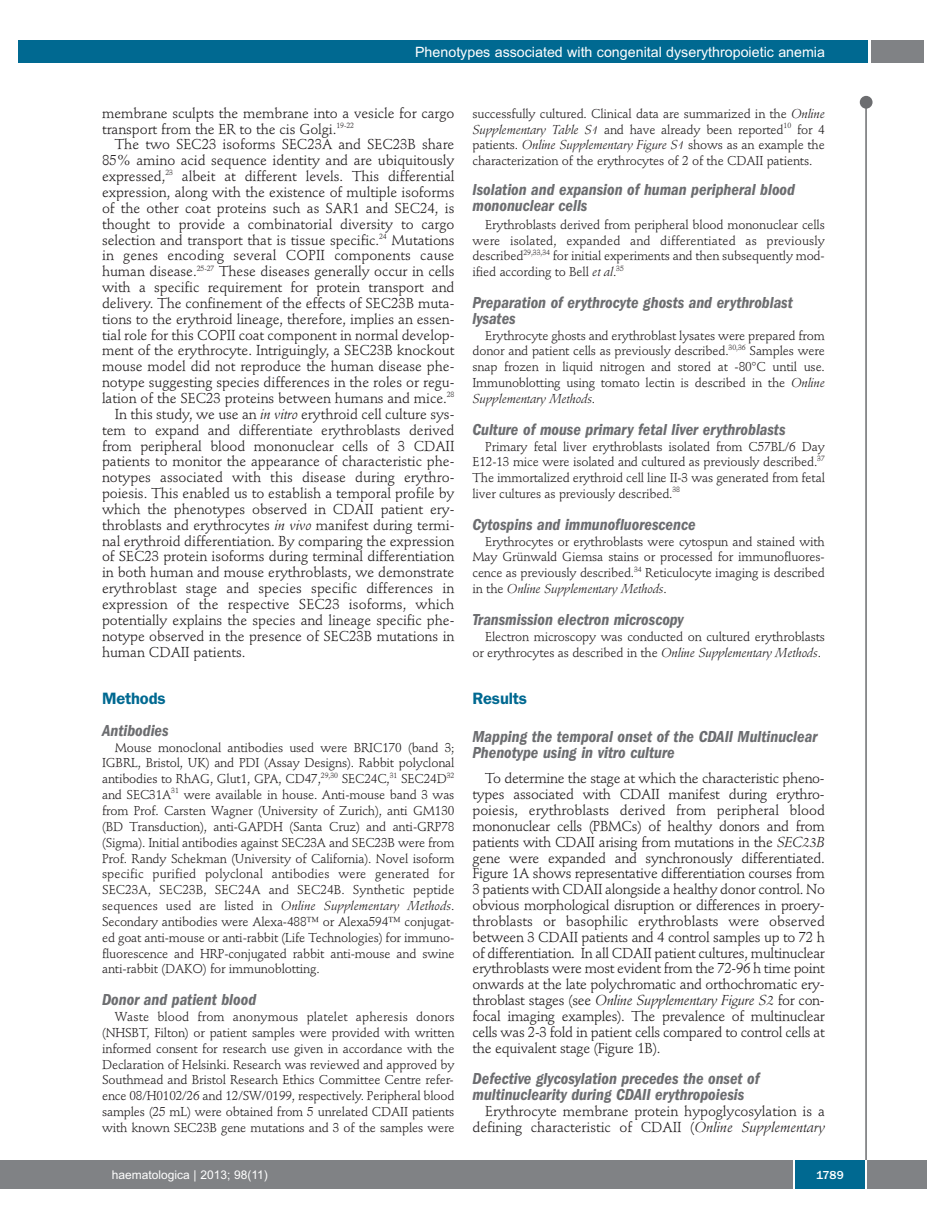
<style>
.page{position:relative;width:927px;height:1225px;background:#fff}
.page>*{position:absolute;margin:0;border:0;box-sizing:border-box;transform-origin:0 0}
.t1{font:italic 600 condensed 16.5px/16.5px "Franklin Gothic";color:#6c6d70}
.t2{font:600 16.5px "Franklin Gothic";letter-spacing:-.01em;color:#006991}
.t3{font:14.25px/15.9px "Stempel Schneidler";letter-spacing:-.005em;color:#231f20}
.t4{font:14.25px "Arial";color:#fff}
.t5{font:12.75px/15.9px "Stempel Schneidler";letter-spacing:-.015em;color:#231f20;text-align:justify}
.t6{font:12px "Arial";color:#fff}
.t7{font:500 12px "Franklin Gothic";color:#fff}
.s1{font-style:italic}
</style>
<div class="page">
<div style="left:860px;top:96px;width:12px;height:13px;background:#6c6d70;border-radius:50%"></div>
<hr style="left:865px;top:98px;width:2px;height:1062px;background:#6c6d70">
<div style="left:871px;top:40px;width:52px;height:22px;background:#808285"></div>
<div style="left:18px;top:40px;width:849px;height:22px;background:#006991"></div>
<div style="left:17px;top:1160px;width:910px;height:28px;background:#808285"></div>
<div style="left:795px;top:1160px;width:70px;height:28px;background:#006991"></div>
<hr style="left:793px;top:1160px;width:2px;height:28px;background:#fff">
<hr style="left:865px;top:1160px;width:2px;height:28px;background:#fff">
<div style="left:0;top:1160px;width:18px;height:28px;background:#808285"></div>
<p class="t4" style="left:415px;top:44px;width:411px">Phenotypes associated with congenital dyserythropoietic anemia</p>
<p class="t3" style="left:102px;top:106px;width:354px">membrane sculpts the membrane into a vesicle for cargo transport from the ER to the cis Golgi.<sup>19-22</sup></p>
<p class="t3" style="left:115px;top:138px;width:341px">The two SEC23 isoforms SEC23A and SEC23B share</p>
<p class="t3" style="left:102px;top:154px;width:354px">85% amino acid sequence identity and are ubiquitously</p>
<p class="t3" style="left:102px;top:170px;width:354px">expressed,<sup>23</sup> albeit at different levels. This differential</p>
<p class="t3" style="left:102px;top:185px;width:354px">expression, along with the existence of multiple isoforms</p>
<p class="t3" style="left:102px;top:201px;width:354px">of the other coat proteins such as SAR1 and SEC24, is</p>
<p class="t3" style="left:102px;top:217px;width:354px">thought to provide a combinatorial diversity to cargo</p>
<p class="t3" style="left:102px;top:233px;width:354px">selection and transport that is tissue specific.<sup>24</sup> Mutations</p>
<p class="t3" style="left:102px;top:249px;width:354px">in genes encoding several COPII components cause</p>
<p class="t3" style="left:102px;top:265px;width:354px">human disease.<sup>25-27</sup> These diseases generally occur in cells</p>
<p class="t3" style="left:102px;top:280px;width:354px">with a specific requirement for protein transport and</p>
<p class="t3" style="left:102px;top:296px;width:354px">delivery. The confinement of the effects of SEC23B muta-</p>
<p class="t3" style="left:102px;top:312px;width:354px">tions to the erythroid lineage, therefore, implies an essen-</p>
<p class="t3" style="left:102px;top:328px;width:354px">tial role for this COPII coat component in normal develop-</p>
<p class="t3" style="left:102px;top:344px;width:354px">ment of the erythrocyte. Intriguingly, a SEC23B knockout</p>
<p class="t3" style="left:102px;top:360px;width:354px">mouse model did not reproduce the human disease phe-</p>
<p class="t3" style="left:102px;top:376px;width:354px">notype suggesting species differences in the roles or regu-</p>
<p class="t3" style="left:102px;top:391px;width:354px">lation of the SEC23 proteins between humans and mice.<sup>28</sup></p>
<p class="t3" style="left:115px;top:407px;width:341px">In this study, we use an <span class="s1">in vitro</span> erythroid cell culture sys-</p>
<p class="t3" style="left:102px;top:423px;width:354px">tem to expand and differentiate erythroblasts derived</p>
<p class="t3" style="left:102px;top:439px;width:354px">from peripheral blood mononuclear cells of 3 CDAII</p>
<p class="t3" style="left:102px;top:455px;width:354px">patients to monitor the appearance of characteristic phe-</p>
<p class="t3" style="left:102px;top:471px;width:354px">notypes associated with this disease during erythro-</p>
<p class="t3" style="left:102px;top:486px;width:354px">poiesis. This enabled us to establish a temporal profile by</p>
<p class="t3" style="left:102px;top:502px;width:354px">which the phenotypes observed in CDAII patient ery-</p>
<p class="t3" style="left:102px;top:518px;width:354px">throblasts and erythrocytes <span class="s1">in vivo</span> manifest during termi-</p>
<p class="t3" style="left:102px;top:534px;width:354px">nal erythroid differentiation. By comparing the expression</p>
<p class="t3" style="left:102px;top:550px;width:354px">of SEC23 protein isoforms during terminal differentiation</p>
<p class="t3" style="left:102px;top:566px;width:354px">in both human and mouse erythroblasts, we demonstrate</p>
<p class="t3" style="left:102px;top:581px;width:354px">erythroblast stage and species specific differences in</p>
<p class="t3" style="left:102px;top:597px;width:354px">expression of the respective SEC23 isoforms, which</p>
<p class="t3" style="left:102px;top:613px;width:354px">potentially explains the species and lineage specific phe-</p>
<p class="t3" style="left:102px;top:629px;width:354px">notype observed in the presence of SEC23B mutations in</p>
<p class="t3" style="left:102px;top:645px;width:145px">human CDAII patients.</p>
<p class="t2" style="left:102px;top:692px;width:65px">Methods</p>
<p class="t1" style="left:102px;top:723px;width:68px">Antibodies</p>
<p class="t5" style="left:102px;top:740px;width:354px;text-indent:13px">Mouse monoclonal antibodies used were BRIC170 (band 3; IGBRL, Bristol, UK) and PDI (Assay Designs). Rabbit polyclonal antibodies to RhAG, Glut1, GPA, CD47,<sup>29,30</sup> SEC24C,<sup>31</sup> SEC24D<sup>32 </sup>and SEC31A<sup>31</sup> were available in house. Anti-mouse band 3 was from Prof. Carsten Wagner (University of Zurich), anti GM130 (BD Transduction), anti-GAPDH (Santa Cruz) and anti-GRP78 (Sigma). Initial antibodies against SEC23A and SEC23B were from Prof. Randy Schekman (University of California). Novel isoform specific purified polyclonal antibodies were generated for SEC23A, SEC23B, SEC24A and SEC24B. Synthetic peptide sequences used are listed in <span class="s1">Online Supplementary Methods</span>.<br>Secondary antibodies were Alexa-488™ or Alexa594™ conjugat&shy;ed goat anti-mouse or anti-rabbit (Life Technologies) for immuno&shy;fluorescence and HRP-conjugated rabbit anti-mouse and swine anti-rabbit (DAKO) for immunoblotting.</p>
<p class="t1" style="left:102px;top:992px;width:156px">Donor and patient blood</p>
<p class="t5" style="left:102px;top:1010px;width:354px;text-indent:13px">Waste blood from anonymous platelet apheresis donors (NHSBT, Filton) or patient samples were provided with written informed consent for research use given in accordance with the Declaration of Helsinki. Research was reviewed and approved by Southmead and Bristol Research Ethics Committee Centre refer&shy;ence 08/H0102/26 and 12/SW/0199, respectively. Peripheral blood samples (25 mL) were obtained from 5 unrelated CDAII patients with known SEC23B gene mutations and 3 of the samples were</p>
<p class="t5" style="left:472px;top:107px;width:354px">successfully cultured. Clinical data are summarized in the <span class="s1">Online Supplementary Table S1</span> and have already been reported<sup>10</sup> for 4 patients. <span class="s1">Online Supplementary Figure S1</span> shows as an example the characterization of the erythrocytes of 2 of the CDAII patients.</p>
<p class="t1" style="left:472px;top:182px;width:324px">Isolation and expansion of human peripheral blood mononuclear cells</p>
<p class="t5" style="left:472px;top:217px;width:354px;text-indent:13px">Erythroblasts derived from peripheral blood mononuclear cells were isolated, expanded and differentiated as previously described<sup>29,33,34</sup> for initial experiments and then subsequently mod&shy;ified according to Bell <span class="s1">et al</span>.<sup>35</sup></p>
<p class="t1" style="left:472px;top:295px;width:322px;line-height:15.9px">Preparation of erythrocyte ghosts and erythroblast lysates</p>
<p class="t5" style="left:472px;top:328px;width:354px;text-indent:13px">Erythrocyte ghosts and erythroblast lysates were prepared from donor and patient cells as previously described.<sup>30,36</sup> Samples were snap frozen in liquid nitrogen and stored at -80°C until use.<br>Immunoblotting using tomato lectin is described in the <span class="s1">Online Supplementary Methods</span>.</p>
<p class="t1" style="left:472px;top:422px;width:314px">Culture of mouse primary fetal liver erythroblasts</p>
<p class="t5" style="left:472px;top:439px;width:354px;text-indent:13px">Primary fetal liver erythroblasts isolated from C57BL/6 Day E12-13 mice were isolated and cultured as previously described.<sup>37<br></sup>The immortalized erythroid cell line II-3 was generated from fetal liver cultures as previously described.<sup>38</sup></p>
<p class="t1" style="left:472px;top:517px;width:225px">Cytospins and immunofluorescence</p>
<p class="t5" style="left:472px;top:534px;width:354px;text-indent:13px">Erythrocytes or erythroblasts were cytospun and stained with May Grünwald Giemsa stains or processed for immunofluores&shy;cence as previously described.<sup>34</sup> Reticulocyte imaging is described in the <span class="s1">Online Supplementary Methods</span>.</p>
<p class="t1" style="left:472px;top:612px;width:213px">Transmission electron microscopy</p>
<p class="t5" style="left:472px;top:629px;width:354px;text-indent:13px">Electron microscopy was conducted on cultured erythroblasts or erythrocytes as described in the <span class="s1">Online Supplementary Methods</span>.</p>
<p class="t2" style="left:472px;top:692px;width:56px">Results</p>
<p class="t1" style="left:472px;top:729px;width:346px">Mapping the temporal onset of the CDAII Multinuclear<br>Phenotype using in vitro culture</p>
<p class="t3" style="left:472px;top:772px;width:354px;text-align:justify;text-indent:13px">To determine the stage at which the characteristic pheno&shy;types associated with CDAII manifest during erythro&shy;poiesis, erythroblasts derived from peripheral blood mononuclear cells (PBMCs) of healthy donors and from patients with CDAII arising from mutations in the <span class="s1">SEC23B </span>gene were expanded and synchronously differentiated.<br>Figure 1A shows representative differentiation courses from 3 patients with CDAII alongside a healthy donor control. No obvious morphological disruption or differences in proery&shy;throblasts or basophilic erythroblasts were observed between 3 CDAII patients and 4 control samples up to 72 h of differentiation. In all CDAII patient cultures, multinuclear erythroblasts were most evident from the 72-96 h time point onwards at the late polychromatic and orthochromatic ery&shy;throblast stages (see <span class="s1">Online Supplementary Figure S2</span> for con&shy;focal imaging examples). The prevalence of multinuclear cells was 2-3 fold in patient cells compared to control cells at the equivalent stage (Figure 1B).</p>
<p class="t1" style="left:472px;top:1072px;width:289px;line-height:15.9px">Defective glycosylation precedes the onset of multinuclearity during CDAII erythropoiesis</p>
<p class="t3" style="left:472px;top:1104px;width:354px;text-align:right">Erythrocyte membrane protein hypoglycosylation is a defining characteristic of CDAII (<span class="s1">Online Supplementary</span></p>
<p class="t6" style="left:112px;top:1167px;width:158px">haematologica | 2013; 98(11)</p>
<p class="t7" style="left:816px;top:1167px;width:29px">1789</p>
</div>
